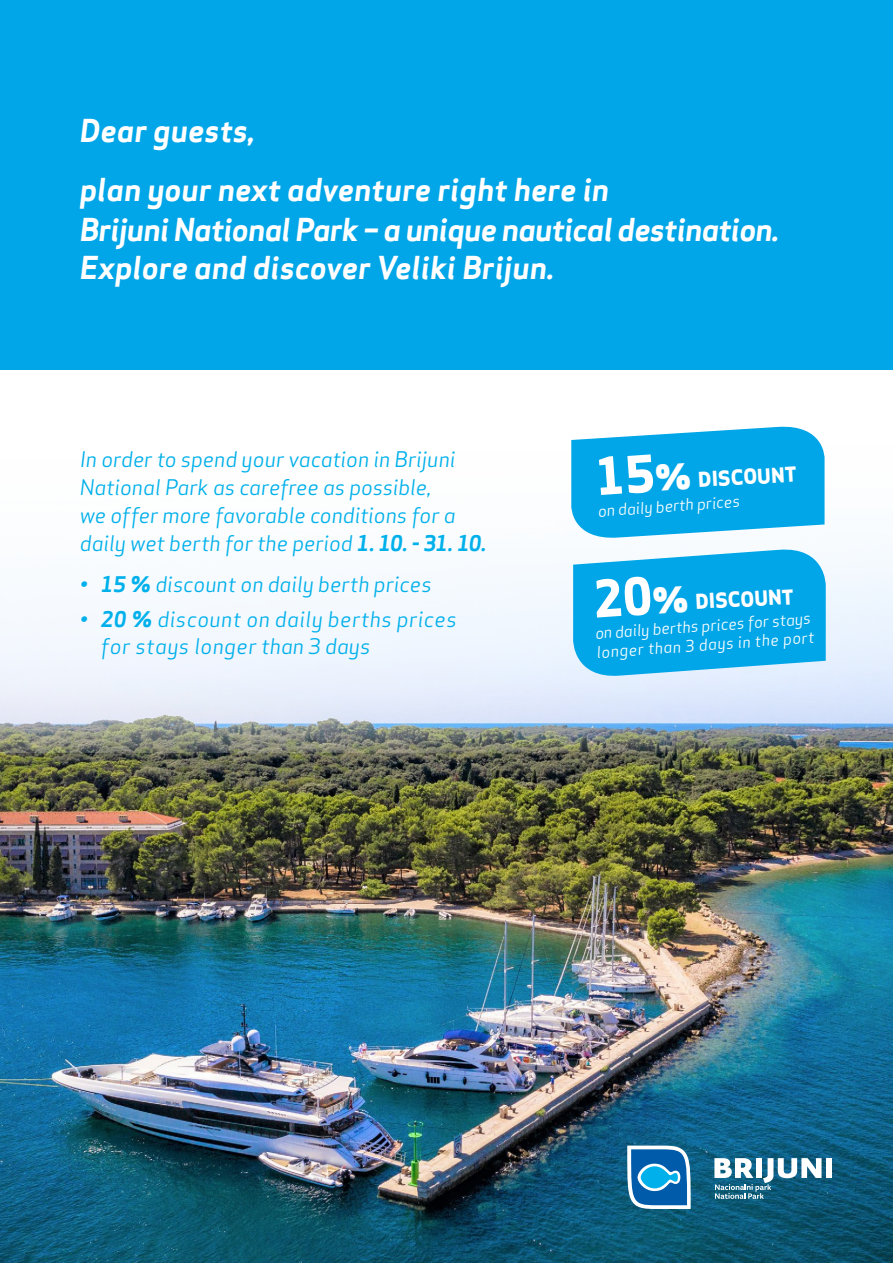
<style>
.page{position:relative;width:893px;height:1263px;background:#fff}
.page>*{position:absolute;margin:0;border:0;box-sizing:border-box;transform-origin:0 0}
.t1{font:italic 700 30.9px/37.5px "Apex Sans";letter-spacing:-.025em;color:#fff}
.t2{font:italic 700 30.9px/59.4px "Apex Sans";color:#fff}
.t3{font:italic 21px/28px "Apex Sans";color:#00b0eb}
.t4{font:italic 21px/27px "Apex Sans";letter-spacing:.02em;color:#00b0eb}
.t5{font:800 20.1px "Apex Sans";color:#fff}
.t6{font:italic 15.75px/18.9px "Apex Sans";color:#fff}
.s1{font-weight:700}
</style>
<div class="page">
<img style="left:0;top:753px;width:893px;height:510px">
<svg style="left:0;top:454px;width:893px;height:299px;fill:#f3f8fe"></svg>
<div style="left:0;top:0;width:893px;height:370px;background:#00a6e8"></div>
<svg style="left:714px;top:1158px;width:107px;height:41px"></svg>
<div style="left:826px;top:1158px;width:6px;height:20px;background:#fff"></div>
<svg style="left:627px;top:1145px;width:64px;height:64px"></svg>
<svg style="left:573px;top:546px;width:253px;height:133px;background:#26b2eb"></svg>
<svg style="left:571px;top:426px;width:253px;height:114px;background:#23b2eb"></svg>
<h1 class="t2" style="left:80px;top:101px;width:531px">Dear guests,<br>plan your next adventure right here in</h1>
<h1 class="t1" style="left:80px;top:211px;width:701px">Brijuni National Park – a unique nautical destination.<br>Explore and discover Veliki Brijun.</h1>
<p class="t3" style="left:80px;top:443px;width:408px">In order to spend your vacation in Brijuni National Park as carefree as possible,<br>we offer more favorable conditions for a daily wet berth for the period <span class="s1">1. 10. - 31. 10.</span></p>
<p class="t3" style="left:80px;top:568px;width:353px">• <span class="s1">15 %</span> discount on daily berth prices</p>
<p class="t4" style="left:101px;top:604px;width:357px;text-indent:-21px">• <span class="s1">20 %</span> discount on daily berths prices for stays longer than 3 days</p>
<p class="t5" style="left:698px;top:466px;width:100px;rotate:-3deg">DISCOUNT</p>
<p class="t6" style="left:597px;top:500px;width:144px;rotate:-4deg">on daily berth prices</p>
<p class="t5" style="left:695px;top:589px;width:100px;rotate:-3deg">DISCOUNT</p>
<p class="t6" style="left:595px;top:622px;width:220px;rotate:-4deg">on daily berths prices for stays longer than 3 days in the port</p>
</div>
